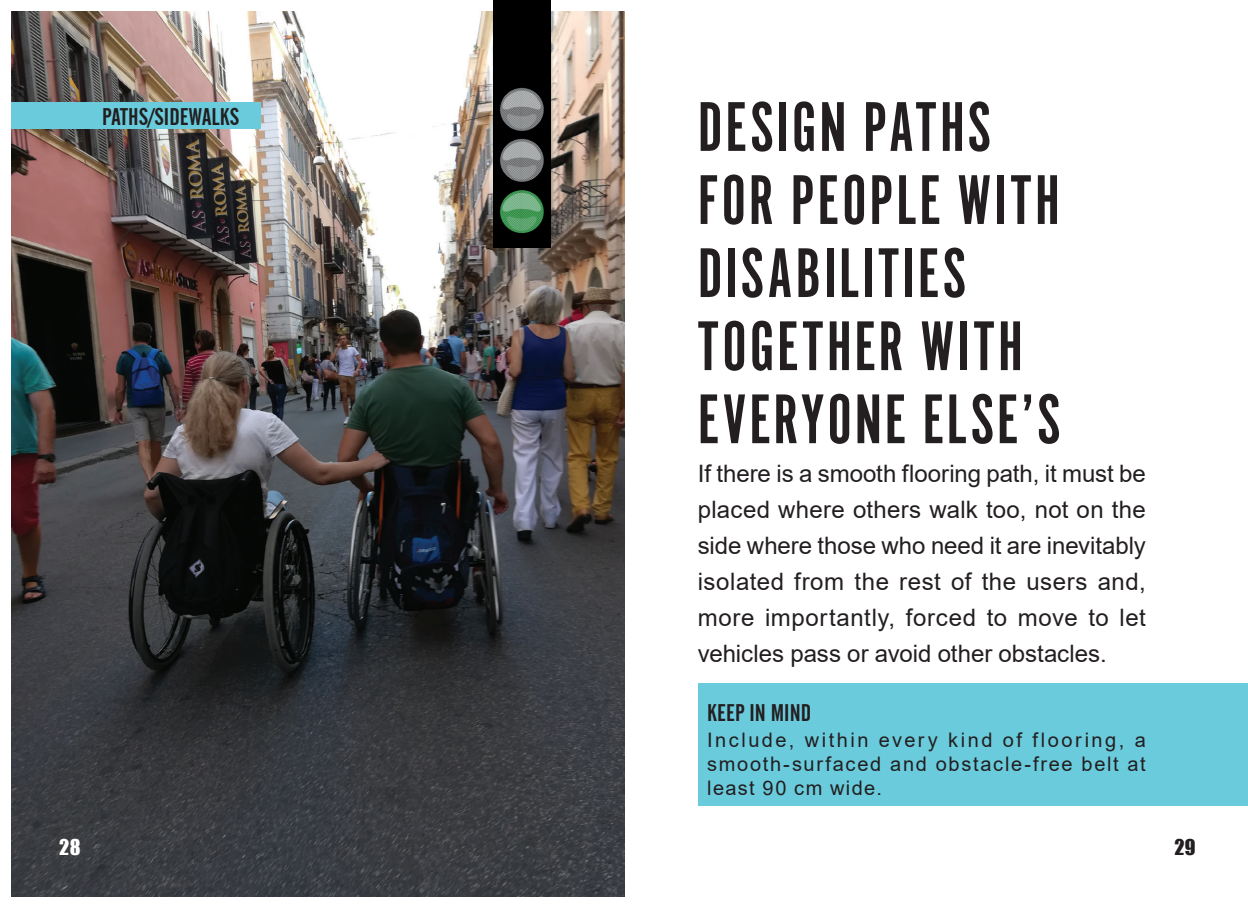
<style>
.page{position:relative;width:1248px;height:908px;background:#fff}
.page>*{position:absolute;margin:0;border:0;box-sizing:border-box;transform-origin:0 0}
.t1{font:73px/73px "Alternate Got No 1 D";letter-spacing:.035em;color:#231f20}
.t2{font:24px/36px "Arial";color:#231f20;text-align:justify}
.t3{font:24px "Alternate Gothic No 2 BT";letter-spacing:.005em;color:#231f20}
.t4{font:20px/24px "Arial";letter-spacing:.085em;color:#231f20;text-align:justify}
.t5{font:20px "Impact";color:#fff}
.t6{font:20px "Impact";color:#231f20}
</style>
<div class="page">
<div style="left:698px;top:683px;width:549px;height:122px;background:#69cbdc"></div>
<img style="left:11px;top:11px;width:613px;height:885px">
<div style="left:11px;top:102px;width:249px;height:27px;background:#69cbdc"></div>
<img style="left:493px;top:0;width:57px;height:247px">
<p class="t3" style="left:102px;top:103px;width:139px">PATHS/SIDEWALKS</p>
<h1 class="t1" style="left:697px;top:92px;width:364px">DESIGN PATHS<br>FOR PEOPLE WITH<br>DISABILITIES<br>TOGETHER WITH<br>EVERYONE ELSE’S</h1>
<p class="t2" style="left:697px;top:455px;width:449px">If there is a smooth flooring path, it must be placed where others walk too, not on the side where those who need it are inevitably isolated from the rest of the users and, more importantly, forced to move to let vehicles pass or avoid other obstacles.</p>
<p class="t3" style="left:707px;top:698px;width:105px">KEEP IN MIND</p>
<p class="t4" style="left:707px;top:727px;width:440px">Include, within every kind of flooring, a smooth-surfaced and obstacle-free belt at least 90 cm wide.</p>
<p class="t5" style="left:59px;top:830px;width:23px">28</p>
<p class="t6" style="left:1174px;top:830px;width:23px">29</p>
</div>
